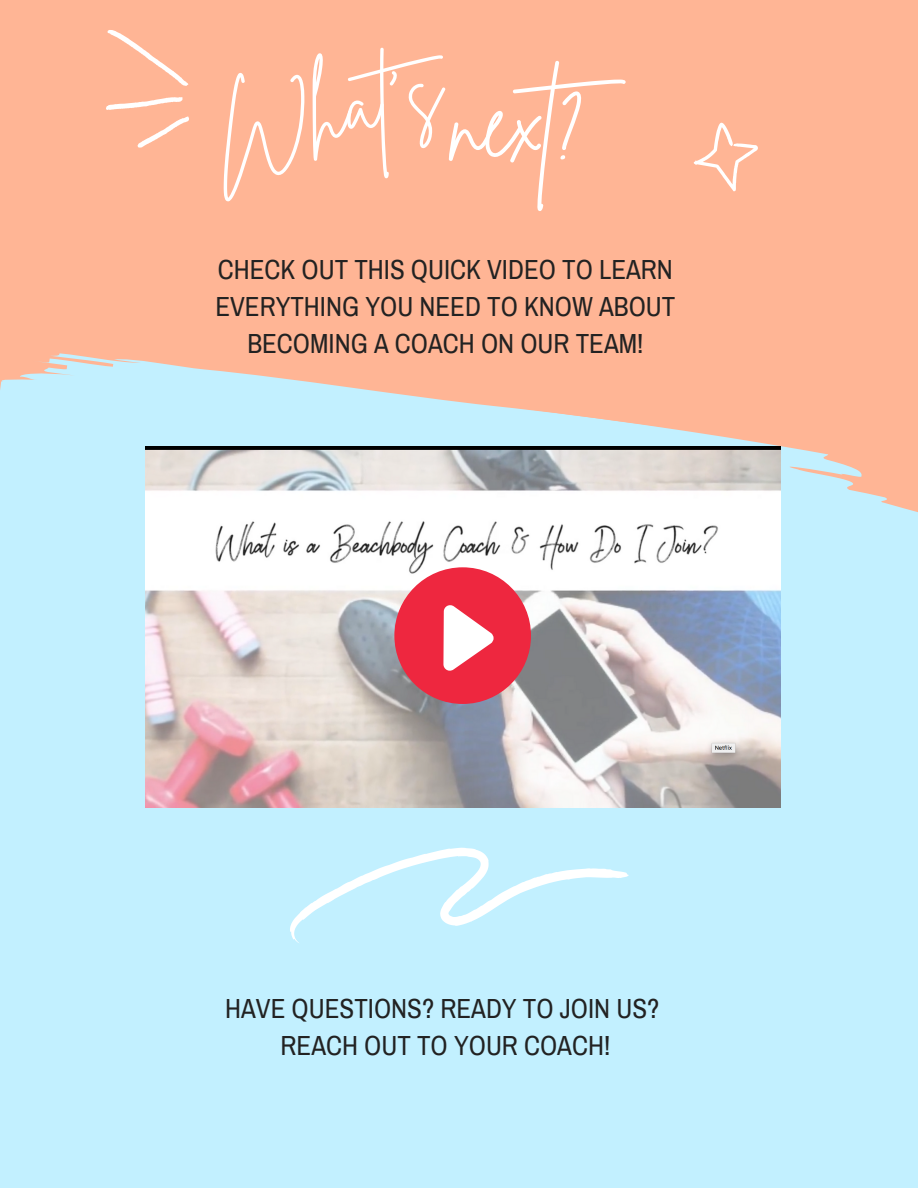
<style>
.page{position:relative;width:918px;height:1188px;background:#ffb595}
.page>*{position:absolute;margin:0;border:0;box-sizing:border-box;transform-origin:0 0}
.t1{font:100.95px "Brittany Signature";color:#fff}
.t2{font:87.15px "Brittany Signature";color:#fff}
.t3{font:27px/37px "Archivo Narrow";color:#222;text-align:center}
</style>
<div class="page">
<div style="left:0;top:550px;width:918px;height:638px;background:#c2f0ff"></div>
<svg style="left:0;top:353px;width:918px;height:359px;fill:#c2f0ff"></svg>
<svg style="left:106px;top:30px;width:83px;height:118px"></svg>
<svg style="left:694px;top:123px;width:64px;height:68px"></svg>
<svg style="left:290px;top:848px;width:339px;height:95px"></svg>
<img style="left:146px;top:446px;width:634px;height:361px">
<div style="left:394px;top:567px;width:137px;height:137px;background:#ee273f;border-radius:50%"></div>
<svg style="left:443px;top:605px;width:51px;height:66px"></svg>
<h2 class="t2" style="left:197px;top:84px;width:237px;rotate:-14deg">What's</h2>
<h1 class="t1" style="left:445px;top:60px;width:139px;rotate:-5deg">next?</h1>
<p class="t3" style="left:215px;top:252px;width:461px">CHECK OUT THIS QUICK VIDEO TO LEARN<br>EVERYTHING YOU NEED TO KNOW ABOUT<br>BECOMING A COACH ON OUR TEAM!</p>
<p class="t3" style="left:225px;top:990px;width:436px">HAVE QUESTIONS? READY TO JOIN US?<br>REACH OUT TO YOUR COACH!</p>
</div>
